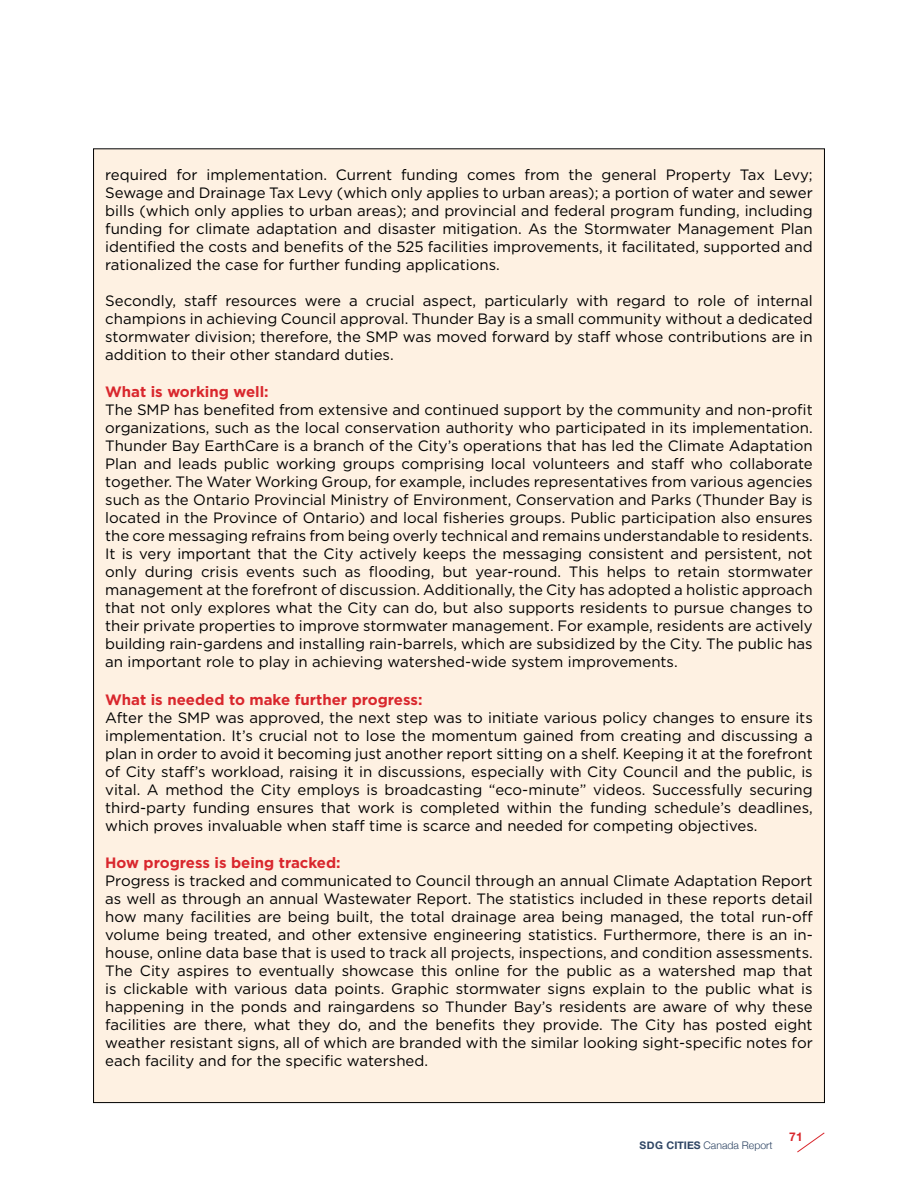
<style>
.page{position:relative;width:918px;height:1188px;background:#fff}
.page>*{position:absolute;margin:0;border:0;box-sizing:border-box;transform-origin:0 0}
.t1{font:15px/18px "Gotham";color:#000;text-align:justify}
.t2{font:700 15px "Gotham";color:#d9272d}
.t3{font:700 12px "Helvetica Neue";color:#d9272d}
.t4{font:300 10.5px "Helvetica Neue";color:#2e4564}
.s1{font-weight:700}
</style>
<div class="page">
<svg style="left:797px;top:1132px;width:28px;height:21px"></svg>
<div style="left:94px;top:149px;width:730px;height:954px;background:#fef1e2"></div>
<p class="t1" style="left:105px;top:165px;width:709px">required for implementation. Current funding comes from the general Property Tax Levy; Sewage and Drainage Tax Levy (which only applies to urban areas); a portion of water and sewer bills (which only applies to urban areas); and provincial and federal program funding, including funding for climate adaptation and disaster mitigation. As the Stormwater Management Plan identified the costs and benefits of the 525 facilities improvements, it facilitated, supported and rationalized the case for further funding applications.</p>
<p class="t1" style="left:105px;top:291px;width:709px">Secondly, staff resources were a crucial aspect, particularly with regard to role of internal champions in achieving Council approval. Thunder Bay is a small community without a dedicated stormwater division; therefore, the SMP was moved forward by staff whose contributions are in addition to their other standard duties.</p>
<p class="t2" style="left:105px;top:382px;width:165px">What is working well:</p>
<p class="t1" style="left:105px;top:401px;width:709px">The SMP has benefited from extensive and continued support by the community and non-profit organizations, such as the local conservation authority who participated in its implementation.<br>Thunder Bay EarthCare is a branch of the City’s operations that has led the Climate Adaptation Plan and leads public working groups comprising local volunteers and staff who collaborate together. The Water Working Group, for example, includes representatives from various agencies such as the Ontario Provincial Ministry of Environment, Conservation and Parks (Thunder Bay is located in the Province of Ontario) and local fisheries groups. Public participation also ensures the core messaging refrains from being overly technical and remains understandable to residents.<br>It is very important that the City actively keeps the messaging consistent and persistent, not only during crisis events such as flooding, but year-round. This helps to retain stormwater management at the forefront of discussion. Additionally, the City has adopted a holistic approach that not only explores what the City can do, but also supports residents to pursue changes to their private properties to improve stormwater management. For example, residents are actively building rain-gardens and installing rain-barrels, which are subsidized by the City. The public has an important role to play in achieving watershed-wide system improvements.</p>
<p class="t2" style="left:105px;top:690px;width:319px">What is needed to make further progress:</p>
<p class="t1" style="left:105px;top:708px;width:709px">After the SMP was approved, the next step was to initiate various policy changes to ensure its implementation. It’s crucial not to lose the momentum gained from creating and discussing a plan in order to avoid it becoming just another report sitting on a shelf. Keeping it at the forefront of City staff’s workload, raising it in discussions, especially with City Council and the public, is vital. A method the City employs is broadcasting “eco-minute” videos. Successfully securing third-party funding ensures that work is completed within the funding schedule’s deadlines, which proves invaluable when staff time is scarce and needed for competing objectives.</p>
<p class="t2" style="left:105px;top:853px;width:237px">How progress is being tracked:</p>
<p class="t1" style="left:105px;top:872px;width:709px">Progress is tracked and communicated to Council through an annual Climate Adaptation Report as well as through an annual Wastewater Report. The statistics included in these reports detail how many facilities are being built, the total drainage area being managed, the total run-off volume being treated, and other extensive engineering statistics. Furthermore, there is an in&shy;house, online data base that is used to track all projects, inspections, and condition assessments.<br>The City aspires to eventually showcase this online for the public as a watershed map that is clickable with various data points. Graphic stormwater signs explain to the public what is happening in the ponds and raingardens so Thunder Bay’s residents are aware of why these facilities are there, what they do, and the benefits they provide. The City has posted eight weather resistant signs, all of which are branded with the similar looking sight-specific notes for each facility and for the specific watershed.</p>
<p class="t4" style="left:640px;top:1137px;width:135px"><span class="s1">SDG CITIES</span> Canada Report</p>
<p class="t3" style="left:789px;top:1128px;width:15px">71</p>
</div>
